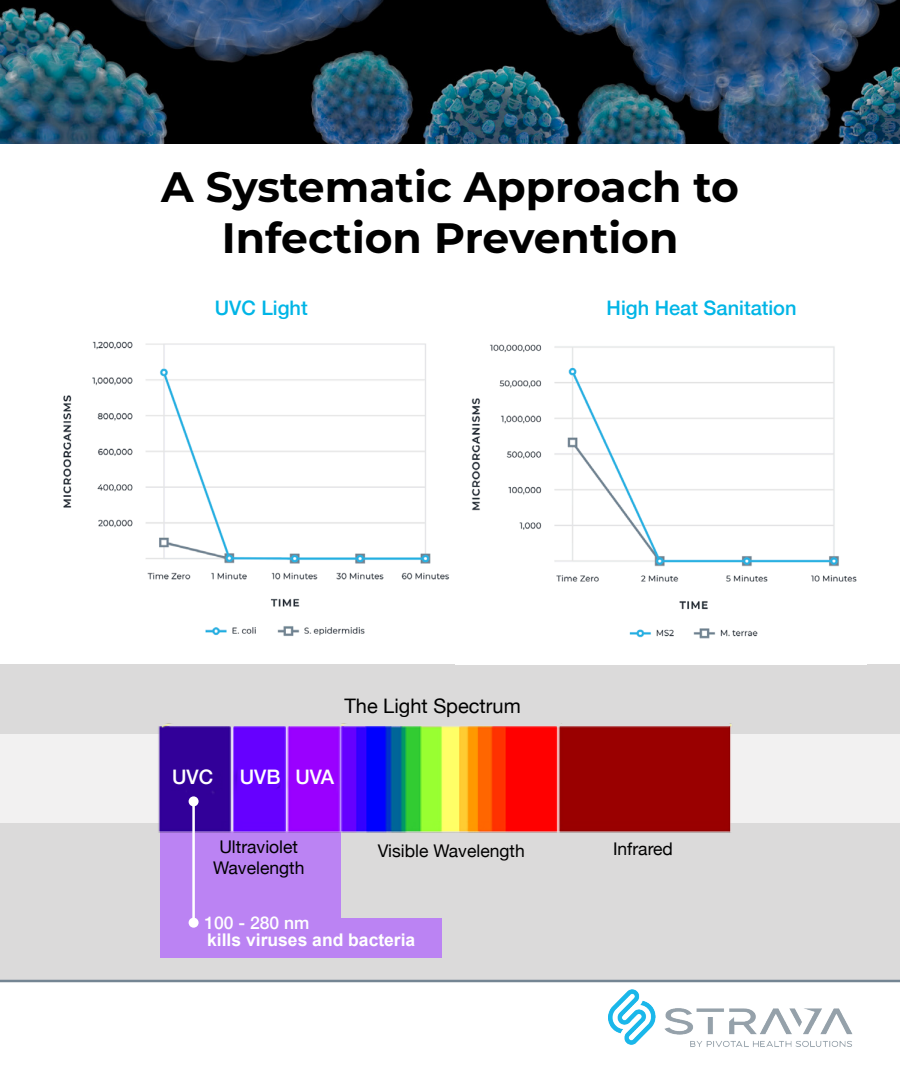
<style>
.page{position:relative;width:900px;height:1080px;background:#fff}
.page>*{position:absolute;margin:0;border:0;box-sizing:border-box;transform-origin:0 0}
.t1{font:700 42.5px "Montserrat";color:#000}
.t2{font:500 20px "Helvetica Neue";color:#00b5e6}
.t3{font:20px "Helvetica Neue";color:#000}
.t4{font:500 20px "Helvetica Neue";color:#fff}
.t5{font:17.5px "Helvetica Neue";color:#000}
.t6{font:700 17.5px "Arial";color:#fff}
.t7{font:500 17.5px "Helvetica Neue";color:#fff}
</style>
<div class="page">
<img style="left:0;top:0;width:900px;height:143px">
<div style="left:0;top:665px;width:900px;height:317px;background:#dbdada"></div>
<div style="left:341px;top:919px;width:100px;height:39px;background:#bb83f3"></div>
<div style="left:160px;top:814px;width:181px;height:144px;background:#bb83f3"></div>
<div style="left:0;top:735px;width:900px;height:88px;background:#f2f1f1"></div>
<hr style="left:0;top:980px;width:900px;height:2px;background:#748593">
<img style="left:608px;top:989px;width:245px;height:58px">
<img style="left:63px;top:341px;width:387px;height:295px">
<img style="left:471px;top:344px;width:386px;height:295px">
<img style="left:141px;top:723px;width:600px;height:110px">
<hr style="left:192px;top:801px;width:3px;height:122px;background:#fff">
<div style="left:189px;top:796px;width:10px;height:10px;background:#fff;border-radius:50%"></div>
<div style="left:189px;top:918px;width:10px;height:10px;background:#fff;border-radius:50%"></div>
<p class="t1" style="left:161px;top:157px;width:579px">A Systematic Approach to</p>
<p class="t1" style="left:222px;top:208px;width:458px">Infection Prevention</p>
<p class="t2" style="left:215px;top:292px;width:94px">UVC Light</p>
<p class="t2" style="left:607px;top:292px;width:192px">High Heat Sanitation</p>
<p class="t4" style="left:172px;top:761px;width:43px">UVC</p>
<p class="t3" style="left:344px;top:691px;width:178px">The Light Spectrum</p>
<p class="t4" style="left:240px;top:761px;width:42px">UVB</p>
<p class="t4" style="left:295px;top:761px;width:40px">UVA</p>
<p class="t5" style="left:219px;top:834px;width:80px">Ultraviolet</p>
<p class="t5" style="left:213px;top:855px;width:93px">Wavelength</p>
<p class="t7" style="left:204px;top:908px;width:107px">100 - 280 nm</p>
<p class="t5" style="left:378px;top:838px;width:148px">Visible Wavelength</p>
<p class="t5" style="left:613px;top:837px;width:61px">Infrared</p>
<p class="t6" style="left:207px;top:929px;width:210px">kills viruses and bacteria</p>
</div>
